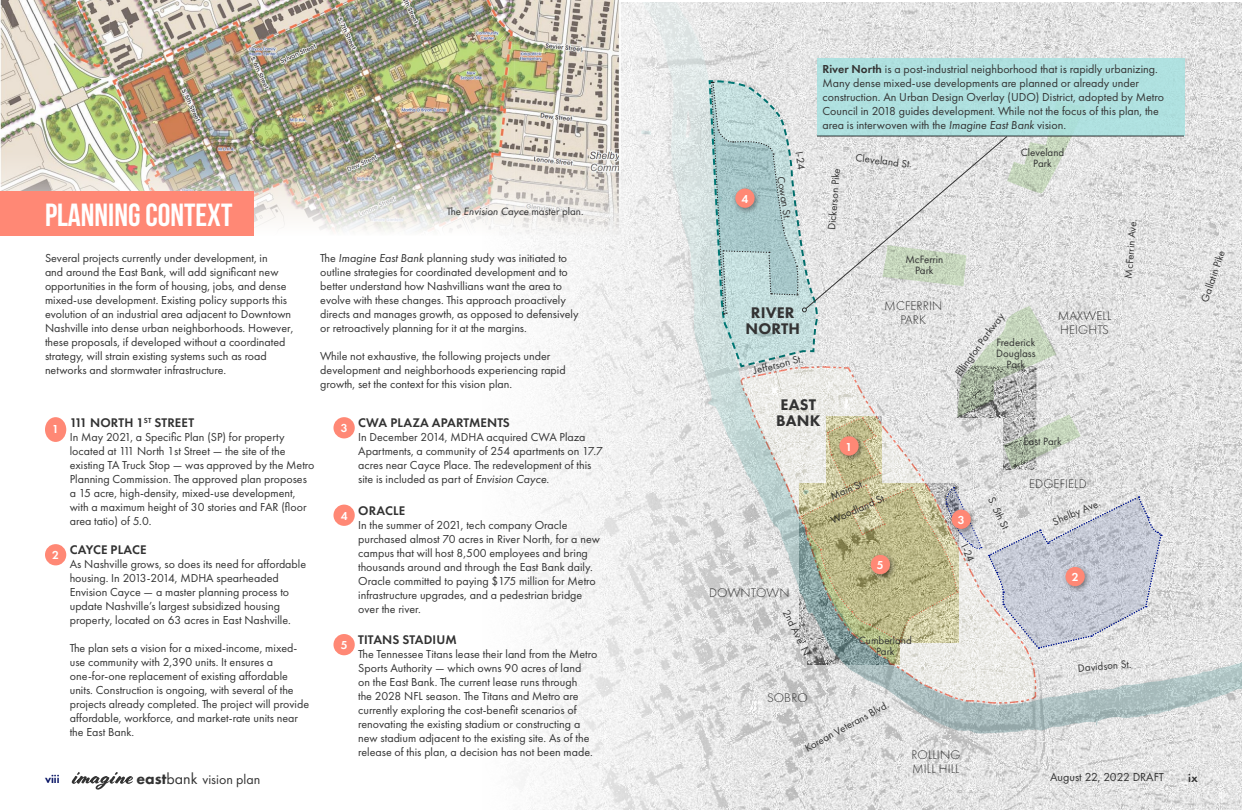
<style>
.page{position:relative;width:1242px;height:810px;background:#fff}
.page>*{position:absolute;margin:0;border:0;box-sizing:border-box;transform-origin:0 0}
.t1{font:700 32px "Bebas Neue";color:#fff}
.t2{font:800 16px/16px "Futura PT";letter-spacing:.01em;color:#333}
.t3{font:14px "Futura PT";color:#333}
.t4{font:600 13px "Futura PT";letter-spacing:.01em;color:#333}
.t5{font:300 13px/14px "Futura PT";letter-spacing:.01em;color:#333}
.t6{font:12px/14px "Futura PT";color:#333}
.t7{font:600 12px "Futura PT";color:#fff}
.t8{font:600 12px "Futura PT";color:#000e60}
.t9{font:600 12px "Futura PT";color:#333}
.t10{font:11px/11px "Futura PT";color:#333;text-align:center}
.s1{font-style:italic}
.s2{font-weight:600}
.s3{font-weight:800;font-size:16px}
.s4{font-size:16px}
</style>
<div class="page">
<img style="left:521px;top:2px;width:721px;height:808px">
<svg style="left:638px;top:130px;width:15px;height:5px"></svg>
<svg style="left:1052px;top:809px;width:190px;height:1px"></svg>
<img style="left:0;top:0;width:621px;height:270px">
<div style="left:0;top:192px;width:254px;height:44px;background:#ff8875"></div>
<svg style="left:71px;top:772px;width:62px;height:18px"></svg>
<div style="left:334px;top:418px;width:20px;height:19px;background:#ff8875;border-radius:50%"></div>
<div style="left:333px;top:417px;width:22px;height:21px;border:2px solid #ff8875;border-radius:50%"></div>
<div style="left:334px;top:506px;width:20px;height:19px;background:#ff8875;border-radius:50%"></div>
<div style="left:333px;top:505px;width:22px;height:21px;border:2px solid #ff8875;border-radius:50%"></div>
<div style="left:46px;top:418px;width:19px;height:23px;background:#ff8875;border-radius:50%"></div>
<div style="left:45px;top:417px;width:21px;height:25px;border:2px solid #ff8875;border-radius:50%"></div>
<div style="left:46px;top:545px;width:19px;height:19px;background:#ff8875;border-radius:50%"></div>
<div style="left:45px;top:544px;width:21px;height:21px;border:2px solid #ff8875;border-radius:50%"></div>
<div style="left:334px;top:635px;width:20px;height:19px;background:#ff8875;border-radius:50%"></div>
<div style="left:333px;top:634px;width:22px;height:21px;border:2px solid #ff8875;border-radius:50%"></div>
<svg style="left:708px;top:79px;width:455px;height:625px;background:#d2d6d1"></svg>
<hr style="left:817px;top:136px;width:367px;height:1px;background:#333">
<div style="left:817px;top:58px;width:367px;height:78px;background:#afe1e0"></div>
<h1 class="t1" style="left:45px;top:197px;width:189px">PLANNING CONTEXT</h1>
<p class="t10" style="left:447px;top:206px;width:138px">The <span class="s1">Envision Cayce</span> master plan.</p>
<p class="t6" style="left:45px;top:251px;width:250px">Several projects currently under development, in<br>and around the East Bank, will add significant new opportunities in the form of housing, jobs, and dense mixed-use development. Existing policy supports this evolution of an industrial area adjacent to Downtown Nashville into dense urban neighborhoods. However, these proposals, if developed without a coordinated strategy, will strain existing systems such as road networks and stormwater infrastructure.</p>
<p class="t6" style="left:320px;top:251px;width:260px">The <span class="s1">Imagine East Bank</span> planning study was initiated to outline strategies for coordinated development and to better understand how Nashvillians want the area to evolve with these changes. This approach proactively directs and manages growth, as opposed to defensively or retroactively planning for it at the margins.</p>
<p class="t6" style="left:320px;top:349px;width:247px">While not exhaustive, the following projects under development and neighborhoods experiencing rapid growth, set the context for this vision plan.</p>
<p class="t7" style="left:742px;top:191px;width:8px">4</p>
<p class="t10" style="left:805px;top:150px;width:20px;rotate:81deg">I-24</p>
<p class="t10" style="left:786px;top:175px;width:46px;rotate:81deg">Cowan St.</p>
<p class="t6" style="left:823px;top:62px;width:343px"><span class="s2">River North</span> is a post-industrial neighborhood that is rapidly urbanizing.<br>Many dense mixed-use developments are planned or already under construction. An Urban Design Overlay (UDO) District, adopted by Metro Council in 2018 guides development. While not the focus of this plan, the area is interwoven with the <span class="s1">Imagine East Bank</span> vision.</p>
<p class="t10" style="left:826px;top:229px;width:63px;rotate:-85deg">Dickerson Pike</p>
<p class="t10" style="left:856px;top:152px;width:58px;rotate:6deg">Cleveland St.</p>
<p class="t10" style="left:905px;top:254px;width:39px">McFerrin<br>Park</p>
<p class="t10" style="left:1021px;top:147px;width:45px">Cleveland<br>Park</p>
<p class="t10" style="left:1123px;top:278px;width:61px;rotate:-85deg">McFerrin Ave.</p>
<p class="t5" style="left:884px;top:299px;width:59px;text-align:center">MCFERRIN<br>PARK</p>
<h2 class="t2" style="left:745px;top:305px;width:56px;text-align:center">RIVER<br>NORTH</h2>
<p class="t10" style="left:953px;top:371px;width:77px;rotate:-54deg">Ellington Parkway</p>
<p class="t10" style="left:996px;top:337px;width:41px">Frederick<br>Douglass<br>Park</p>
<p class="t10" style="left:752px;top:365px;width:52px;rotate:-14deg">Jefferson St.</p>
<p class="t5" style="left:1058px;top:308px;width:55px">MAXWELL<br>HEIGHTS</p>
<p class="t10" style="left:1199px;top:300px;width:55px;rotate:-71deg">Gallatin Pike</p>
<h2 class="t2" style="left:776px;top:396px;width:46px">EAST<br>BANK</h2>
<p class="t4" style="left:70px;top:415px;width:126px">111 NORTH 1<sup>ST</sup> STREET</p>
<p class="t6" style="left:70px;top:430px;width:246px">In May 2021, a Specific Plan (SP) for property located at 111 North 1st Street — the site of the existing TA Truck Stop — was approved by the Metro Planning Commission. The approved plan proposes a 15 acre, high-density, mixed-use development, with a maximum height of 30 stories and FAR (floor area tatio) of 5.0.</p>
<p class="t4" style="left:358px;top:415px;width:153px">CWA PLAZA APARTMENTS</p>
<p class="t6" style="left:358px;top:430px;width:246px">In December 2014, MDHA acquired CWA Plaza Apartments, a community of 254 apartments on 17.7 acres near Cayce Place. The redevelopment of this site is included as part of <span class="s1">Envision Cayce</span>.</p>
<p class="t7" style="left:341px;top:421px;width:8px">3</p>
<p class="t7" style="left:52px;top:422px;width:8px">1</p>
<p class="t10" style="left:1023px;top:435px;width:40px">East Park</p>
<p class="t7" style="left:846px;top:439px;width:8px">1</p>
<p class="t5" style="left:1029px;top:477px;width:59px">EDGEFIELD</p>
<p class="t10" style="left:818px;top:490px;width:61px;line-height:21.7px;rotate:-23deg">Main St.<br>Woodland St.</p>
<p class="t10" style="left:996px;top:495px;width:39px;rotate:65deg">S. 5th St.</p>
<p class="t10" style="left:1051px;top:517px;width:52px;rotate:-23deg">Shelby Ave.</p>
<p class="t4" style="left:358px;top:502px;width:48px">ORACLE</p>
<p class="t6" style="left:358px;top:517px;width:243px">In the summer of 2021, tech company Oracle purchased almost 70 acres in River North, for a new campus that will host 8,500 employees and bring thousands around and through the East Bank daily.<br>Oracle committed to paying $175 million for Metro infrastructure upgrades, and a pedestrian bridge over the river.</p>
<p class="t7" style="left:341px;top:508px;width:8px">4</p>
<p class="t7" style="left:958px;top:512px;width:8px">3</p>
<p class="t10" style="left:969px;top:542px;width:20px;rotate:65deg">I-24</p>
<p class="t4" style="left:70px;top:542px;width:78px">CAYCE PLACE</p>
<p class="t6" style="left:70px;top:557px;width:238px">As Nashville grows, so does its need for affordable housing. In 2013-2014, MDHA spearheaded Envision Cayce — a master planning process to update Nashville’s largest subsidized housing property, located on 63 acres in East Nashville.</p>
<p class="t6" style="left:70px;top:641px;width:241px">The plan sets a vision for a mixed-income, mixed&shy;use community with 2,390 units. It ensures a one-for-one replacement of existing affordable units. Construction is ongoing, with several of the projects already completed. The project will provide affordable, workforce, and market-rate units near the East Bank.</p>
<p class="t7" style="left:52px;top:548px;width:8px">2</p>
<p class="t7" style="left:877px;top:558px;width:8px">5</p>
<p class="t7" style="left:1072px;top:570px;width:8px">2</p>
<p class="t5" style="left:709px;top:586px;width:82px">DOWNTOWN</p>
<p class="t10" style="left:791px;top:608px;width:54px;rotate:65deg">2nd Ave. N.</p>
<p class="t4" style="left:358px;top:631px;width:100px">TITANS STADIUM</p>
<p class="t6" style="left:358px;top:647px;width:241px">The Tennessee Titans lease their land from the Metro Sports Authority — which owns 90 acres of land<br>on the East Bank. The current lease runs through<br>the 2028 NFL season. The Titans and Metro are currently exploring the cost-benefit scenarios of renovating the existing stadium or constructing a new stadium adjacent to the existing site. As of the release of this plan, a decision has not been made.</p>
<p class="t10" style="left:859px;top:635px;width:55px">Cumberland<br>Park</p>
<p class="t7" style="left:341px;top:638px;width:8px">5</p>
<p class="t10" style="left:1078px;top:663px;width:55px;rotate:-5deg">Davidson St.</p>
<p class="t5" style="left:767px;top:691px;width:42px">SOBRO</p>
<p class="t10" style="left:803px;top:743px;width:95px;rotate:-28deg">Korean Veterans Blvd.</p>
<p class="t5" style="left:911px;top:747px;width:50px">ROLLING<br>MILL HILL</p>
<p class="t8" style="left:45px;top:772px;width:16px">viii</p>
<p class="t3" style="left:136px;top:771px;width:126px"><span class="s3">east</span><span class="s4">bank</span> vision plan</p>
<p class="t6" style="left:1050px;top:770px;width:115px">August 22, 2022 DRAFT</p>
<p class="t9" style="left:1188px;top:770px;width:11px">ix</p>
</div>
